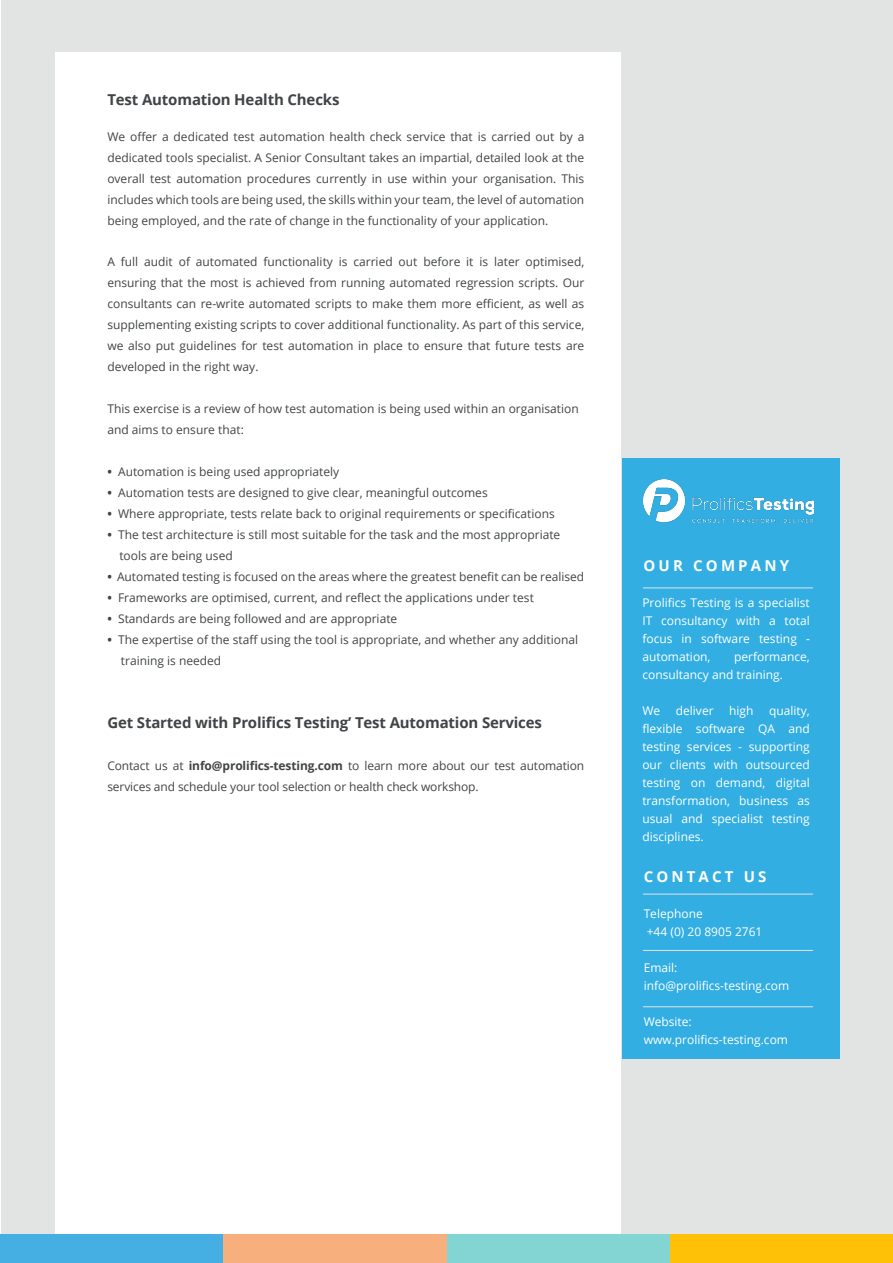
<style>
.page{position:relative;width:893px;height:1263px;background:#fff}
.page>*{position:absolute;margin:0;border:0;box-sizing:border-box;transform-origin:0 0}
.t1{font:700 15px "Open Sans";letter-spacing:-.01em;color:#414446}
.t2{font:700 15px "Open Sans";letter-spacing:.21em;color:#fff}
.t3{font:12px/21px "Open Sans";color:#414446;text-align:justify}
.t4{font:12px/18px "Open Sans";color:#fff;text-align:justify}
.s1{font-weight:700}
</style>
<div class="page">
<div style="left:1px;top:0;width:892px;height:1261px;background:#e2e3e3"></div>
<div style="left:55px;top:52px;width:566px;height:1192px;background:#fff"></div>
<div style="left:622px;top:459px;width:218px;height:600px;background:#32aee3"></div>
<hr style="left:643px;top:588px;width:170px;height:1px;background:#e2e3e3">
<img style="left:644px;top:480px;width:170px;height:42px">
<hr style="left:643px;top:894px;width:170px;height:1px;background:#e2e3e3">
<hr style="left:643px;top:950px;width:170px;height:1px;background:#e2e3e3">
<div style="left:0;top:1235px;width:224px;height:28px;background:#45aee3"></div>
<div style="left:224px;top:1235px;width:223px;height:28px;background:#f8af7e"></div>
<div style="left:447px;top:1235px;width:224px;height:28px;background:#83d5d4"></div>
<div style="left:671px;top:1235px;width:222px;height:28px;background:#ffc107"></div>
<hr style="left:643px;top:1006px;width:170px;height:1px;background:#e2e3e3">
<p class="t1" style="left:107px;top:89px;width:234px">Test Automation Health Checks</p>
<p class="t3" style="left:107px;top:126px;width:478px">We offer a dedicated test automation health check service that is carried out by a dedicated tools specialist. A Senior Consultant takes an impartial, detailed look at the overall test automation procedures currently in use within your organisation. This includes which tools are being used, the skills within your team, the level of automation being employed, and the rate of change in the functionality of your application.</p>
<p class="t3" style="left:107px;top:251px;width:478px">A full audit of automated functionality is carried out before it is later optimised, ensuring that the most is achieved from running automated regression scripts. Our consultants can re-write automated scripts to make them more efficient, as well as supplementing existing scripts to cover additional functionality. As part of this service, we also put guidelines for test automation in place to ensure that future tests are developed in the right way.</p>
<p class="t3" style="left:107px;top:398px;width:473px">This exercise is a review of how test automation is being used within an organisation</p>
<p class="t3" style="left:107px;top:419px;width:138px">and aims to ensure that:</p>
<p class="t3" style="left:107px;top:461px;width:233px"><span class="s1">•</span> Automation is being used appropriately</p>
<p class="t3" style="left:107px;top:482px;width:382px"><span class="s1">•</span> Automation tests are designed to give clear, meaningful outcomes</p>
<p class="t3" style="left:107px;top:503px;width:449px"><span class="s1">•</span> Where appropriate, tests relate back to original requirements or specifications</p>
<p class="t3" style="left:107px;top:524px;width:454px"><span class="s1">•</span> The test architecture is still most suitable for the task and the most appropriate</p>
<p class="t3" style="left:119px;top:545px;width:115px">tools are being used</p>
<p class="t3" style="left:107px;top:566px;width:478px"><span class="s1">•</span> Automated testing is focused on the areas where the greatest benefit can be realised</p>
<p class="t3" style="left:107px;top:587px;width:428px"><span class="s1">•</span> Frameworks are optimised, current, and reflect the applications under test</p>
<p class="t3" style="left:107px;top:608px;width:291px"><span class="s1">•</span> Standards are being followed and are appropriate</p>
<p class="t3" style="left:107px;top:629px;width:472px"><span class="s1">•</span> The expertise of the staff using the tool is appropriate, and whether any additional</p>
<p class="t3" style="left:121px;top:650px;width:102px">training is needed</p>
<p class="t1" style="left:107px;top:712px;width:436px">Get Started with Prolifics Testing’ Test Automation Services</p>
<p class="t3" style="left:107px;top:755px;width:478px">Contact us at <span class="s1">info@prolifics-testing.com</span> to learn more about our test automation services and schedule your tool selection or health check workshop.</p>
<p class="t2" style="left:643px;top:555px;width:147px">OUR COMPANY</p>
<p class="t4" style="left:642px;top:593px;width:169px">Prolifics Testing is a specialist IT consultancy with a total focus in software testing - automation,</p>
<p class="t4" style="left:642px;top:647px;width:169px;text-indent:92px">performance, consultancy and training.</p>
<p class="t4" style="left:642px;top:701px;width:19px">We</p>
<p class="t4" style="left:676px;top:701px;width:39px">deliver</p>
<p class="t4" style="left:729px;top:701px;width:26px">high</p>
<p class="t4" style="left:642px;top:701px;width:169px;text-indent:127px">quality, flexible software QA and testing services - supporting our clients with outsourced testing on demand, digital transformation, business as usual and specialist testing disciplines.</p>
<p class="t2" style="left:644px;top:866px;width:124px">CONTACT US</p>
<p class="t4" style="left:644px;top:904px;width:120px">Telephone<br>+44 (0) 20 8905 2761</p>
<p class="t4" style="left:644px;top:958px;width:35px">Email:</p>
<p class="t4" style="left:644px;top:976px;width:147px">info@prolifics-testing.com</p>
<p class="t4" style="left:644px;top:1012px;width:50px">Website:</p>
<p class="t4" style="left:644px;top:1030px;width:146px">www.prolifics-testing.com</p>
</div>
